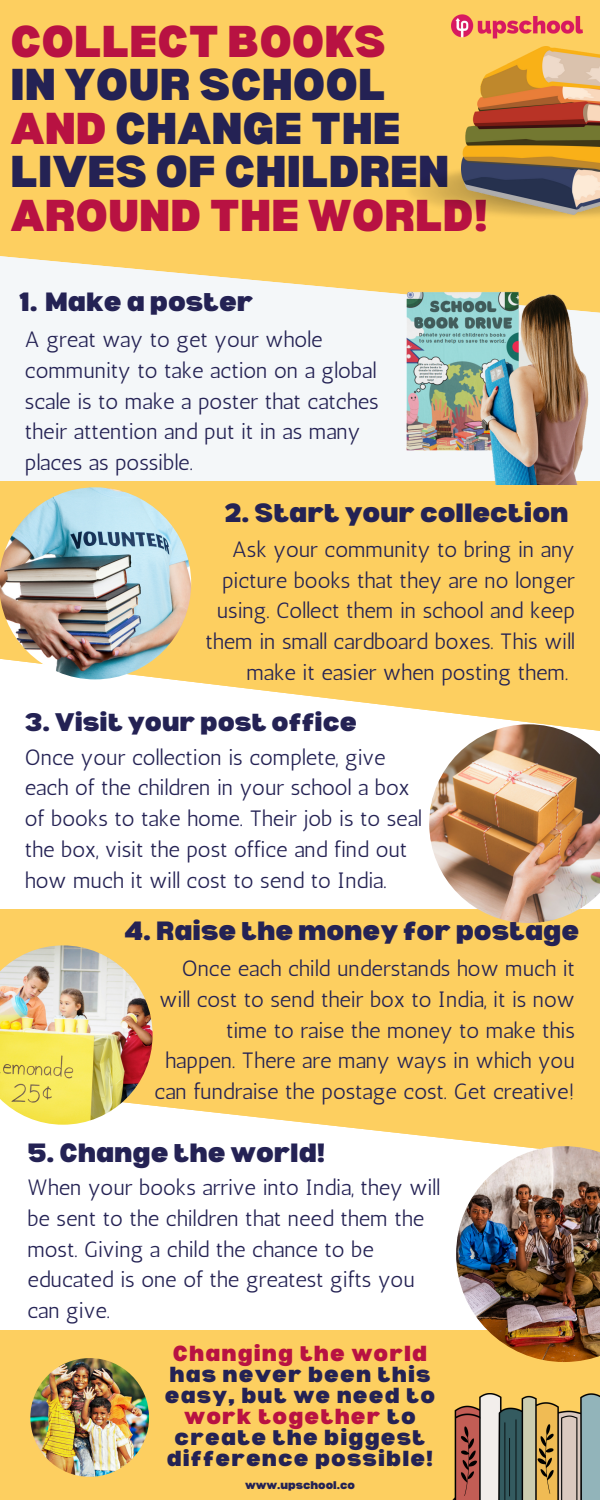
<style>
.page{position:relative;width:600px;height:1500px;background:#fff}
.page>*{position:absolute;margin:0;border:0;box-sizing:border-box;transform-origin:0 0}
.t1{font:900 43.6px/43.5px "Bernoru";color:#242254}
.t2{font:900 43.6px "Bernoru";color:#b81242}
.t3{font:900 25.9px "Bernoru";color:#242254}
.t4{font:900 24.9px "Bernoru";color:#242254}
.t5{font:22.2px/30.8px "Antic";color:#242254}
.t6{font:900 21.3px/21px "Bernoru";letter-spacing:.055em;color:#242254;text-align:center}
.t7{font:900 21.3px "Bernoru";letter-spacing:.055em;color:#b81242}
.t8{font:900 10.9px "Bernoru";color:#242254}
.s1{color:#b81242}
</style>
<div class="page">
<div style="left:0;top:316px;width:387px;height:165px;background:#f4f7f9"></div>
<div style="left:0;top:481px;width:600px;height:346px;background:#fdcf60"></div>
<svg style="left:0;top:658px;width:541px;height:169px;fill:#fff"></svg>
<div style="left:0;top:909px;width:600px;height:352px;background:#fdcf60"></div>
<svg style="left:0;top:1105px;width:512px;height:226px;fill:#fff"></svg>
<div style="left:0;top:1331px;width:600px;height:169px;background:#fdcf60"></div>
<img style="left:0;top:945px;width:153px;height:180px">
<img style="left:429px;top:724px;width:171px;height:199px">
<img style="left:30px;top:1358px;width:119px;height:119px;border-radius:50%">
<svg style="left:0;top:0;width:600px;height:316px;background:#fcd370"></svg>
<img style="left:452px;top:13px;width:131px;height:25px">
<img style="left:387px;top:286px;width:213px;height:199px">
<img style="left:404px;top:161px;width:196px;height:60px">
<img style="left:461px;top:46px;width:139px;height:168px">
<img style="left:456px;top:1146px;width:144px;height:216px">
<img style="left:0;top:487px;width:191px;height:192px;border-radius:50%">
<img style="left:452px;top:1394px;width:148px;height:106px">
<h1 class="t2" style="left:11px;top:16px;width:377px">COLLECT BOOKS</h1>
<h1 class="t1" style="left:11px;top:61px;width:440px">IN YOUR SCHOOL<br><span class="s1">AND</span> CHANGE THE<br>LIVES OF CHILDREN</h1>
<h1 class="t2" style="left:11px;top:190px;width:479px">AROUND THE WORLD!</h1>
<p class="t3" style="left:19px;top:287px;width:236px">1. Make a poster</p>
<p class="t5" style="left:25px;top:324px;width:355px">A great way to get your whole community to take action on a global scale is to make a poster that catches their attention and put it in as many places as possible.</p>
<p class="t3" style="left:225px;top:498px;width:345px">2. Start your collection</p>
<p class="t5" style="left:206px;top:534px;width:371px;text-align:right">Ask your community to bring in any picture books that they are no longer using. Collect them in school and keep them in small cardboard boxes. This will make it easier when posting them.</p>
<p class="t4" style="left:25px;top:708px;width:334px">3. Visit your post office</p>
<p class="t5" style="left:25px;top:742px;width:398px">Once your collection is complete, give each of the children in your school a box of books to take home. Their job is to seal the box, visit the post office and find out how much it will cost to send to India.</p>
<p class="t3" style="left:124px;top:916px;width:457px">4. Raise the money for postage</p>
<p class="t5" style="left:155px;top:953px;width:422px;text-align:right">Once each child understands how much it will cost to send their box to India, it is now time to raise the money to make this happen. There are many ways in which you can fundraise the postage cost. Get creative!</p>
<p class="t3" style="left:27px;top:1138px;width:299px">5. Change the world!</p>
<p class="t5" style="left:27px;top:1172px;width:414px">When your books arrive into India, they will be sent to the children that need them the most. Giving a child the chance to be educated is one of the greatest gifts you can give.</p>
<p class="t7" style="left:173px;top:1341px;width:256px">Changing the world</p>
<p class="t6" style="left:165px;top:1363px;width:272px">has never been this easy, but we need to <span class="s1">work together</span> to create the biggest difference possible!</p>
<p class="t8" style="left:245px;top:1479px;width:111px">www.upschool.co</p>
</div>
